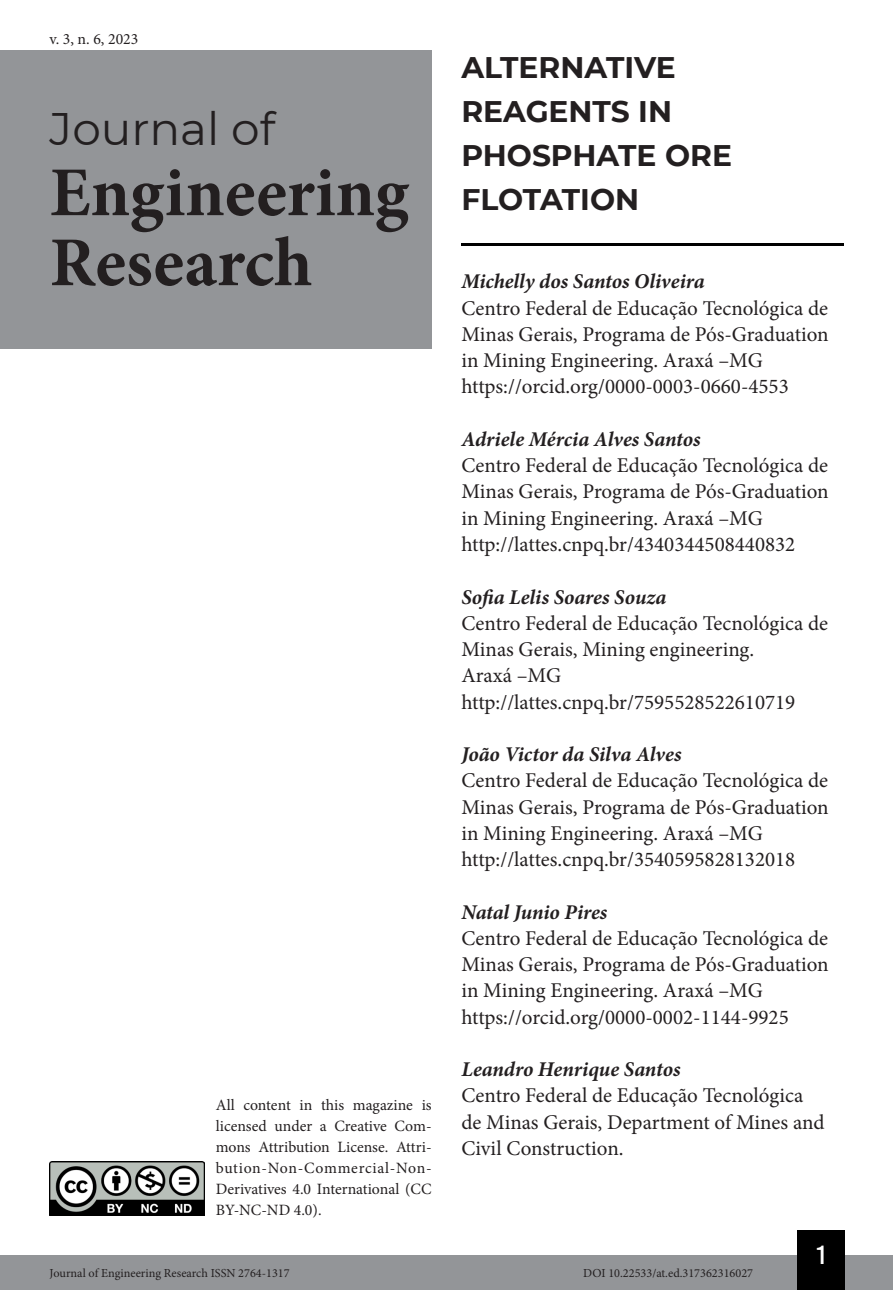
<style>
.page{position:relative;width:893px;height:1290px;background:#fff}
.page>*{position:absolute;margin:0;border:0;box-sizing:border-box;transform-origin:0 0}
.t1{font:700 70px/70px "Minion Pro";color:#231f20}
.t2{font:45.5px "Montserrat";color:#231f20}
.Título_Artigo{font:700 29.75px/43.8px "Montserrat";color:#231f20}
.t3{font:26.25px "Bebas Kai";color:#fff}
.Infos_autor{font:21px/26.2px "Minion Pro";color:#231f20;text-align:justify}
.NOME_AUTOR{font:italic 700 21px "Minion Pro";letter-spacing:-.005em;color:#231f20}
.t4{font:15.75px/21px "Minion Pro";color:#231f20;text-align:justify}
.t5{font:12.25px "Minion Pro";color:#231f20}
</style>
<div class="page">
<div style="left:0;top:1255px;width:893px;height:35px;background:#939598"></div>
<div style="left:797px;top:1230px;width:48px;height:60px;background:#000"></div>
<img style="left:50px;top:1161px;width:154px;height:54px">
<div style="left:0;top:50px;width:432px;height:298px;background:#939598"></div>
<hr style="left:461px;top:243px;width:382px;height:3px;background:#000">
<p class="t4" style="left:50px;top:28px;width:90px">v. 3, n. 6, 2023</p>
<h2 class="t2" style="left:50px;top:98px;width:227px">Journal of</h2>
<h1 class="t1" style="left:50px;top:157px;width:361px">Engineering<br>Research</h1>
<p class="t4" style="left:216px;top:1095px;width:217px">All content in this magazine is licensed under a Creative Com&shy;mons Attribution License. Attri&shy;bution-Non-Commercial-Non-Derivatives 4.0 International (CC BY-NC-ND 4.0).</p>
<p class="Título_Artigo" style="left:461px;top:44px;width:272px">ALTERNATIVE<br>REAGENTS IN<br>PHOSPHATE ORE<br>FLOTATION</p>
<p class="NOME_AUTOR" style="left:461px;top:267px;width:245px">Michelly dos Santos Oliveira</p>
<p class="Infos_autor" style="left:461px;top:295px;width:369px">Centro Federal de Educação Tecnológica de Minas Gerais, Programa de Pós-Graduation in Mining Engineering. Araxá –MG</p>
<p class="Infos_autor" style="left:461px;top:374px;width:329px">https://orcid.org/0000-0003-0660-4553</p>
<p class="NOME_AUTOR" style="left:461px;top:424px;width:241px">Adriele Mércia Alves Santos</p>
<p class="Infos_autor" style="left:461px;top:452px;width:369px">Centro Federal de Educação Tecnológica de Minas Gerais, Programa de Pós-Graduation in Mining Engineering. Araxá –MG</p>
<p class="Infos_autor" style="left:461px;top:531px;width:335px">http://lattes.cnpq.br/4340344508440832</p>
<p class="NOME_AUTOR" style="left:461px;top:582px;width:207px">Sofia Lelis Soares Souza</p>
<p class="Infos_autor" style="left:461px;top:610px;width:368px">Centro Federal de Educação Tecnológica de<br>Minas Gerais, Mining engineering.</p>
<p class="Infos_autor" style="left:461px;top:662px;width:101px">Araxá –MG</p>
<p class="Infos_autor" style="left:461px;top:689px;width:335px">http://lattes.cnpq.br/7595528522610719</p>
<p class="NOME_AUTOR" style="left:461px;top:739px;width:222px">João Victor da Silva Alves</p>
<p class="Infos_autor" style="left:461px;top:767px;width:369px">Centro Federal de Educação Tecnológica de Minas Gerais, Programa de Pós-Graduation in Mining Engineering. Araxá –MG</p>
<p class="Infos_autor" style="left:461px;top:846px;width:335px">http://lattes.cnpq.br/3540595828132018</p>
<p class="NOME_AUTOR" style="left:461px;top:897px;width:148px">Natal Junio Pires</p>
<p class="Infos_autor" style="left:461px;top:925px;width:369px">Centro Federal de Educação Tecnológica de Minas Gerais, Programa de Pós-Graduation in Mining Engineering. Araxá –MG</p>
<p class="Infos_autor" style="left:461px;top:1004px;width:329px">https://orcid.org/0000-0002-1144-9925</p>
<p class="NOME_AUTOR" style="left:461px;top:1054px;width:221px">Leandro Henrique Santos</p>
<p class="Infos_autor" style="left:461px;top:1082px;width:365px;text-align:left">Centro Federal de Educação Tecnológica de Minas Gerais, Department of Mines and<br>Civil Construction.</p>
<p class="t3" style="left:817px;top:1241px;width:10px">1</p>
<p class="t5" style="left:50px;top:1265px;width:242px">Journal of Engineering Research ISSN 2764-1317</p>
<p class="t5" style="left:583px;top:1265px;width:171px">DOI 10.22533/at.ed.317362316027</p>
</div>
